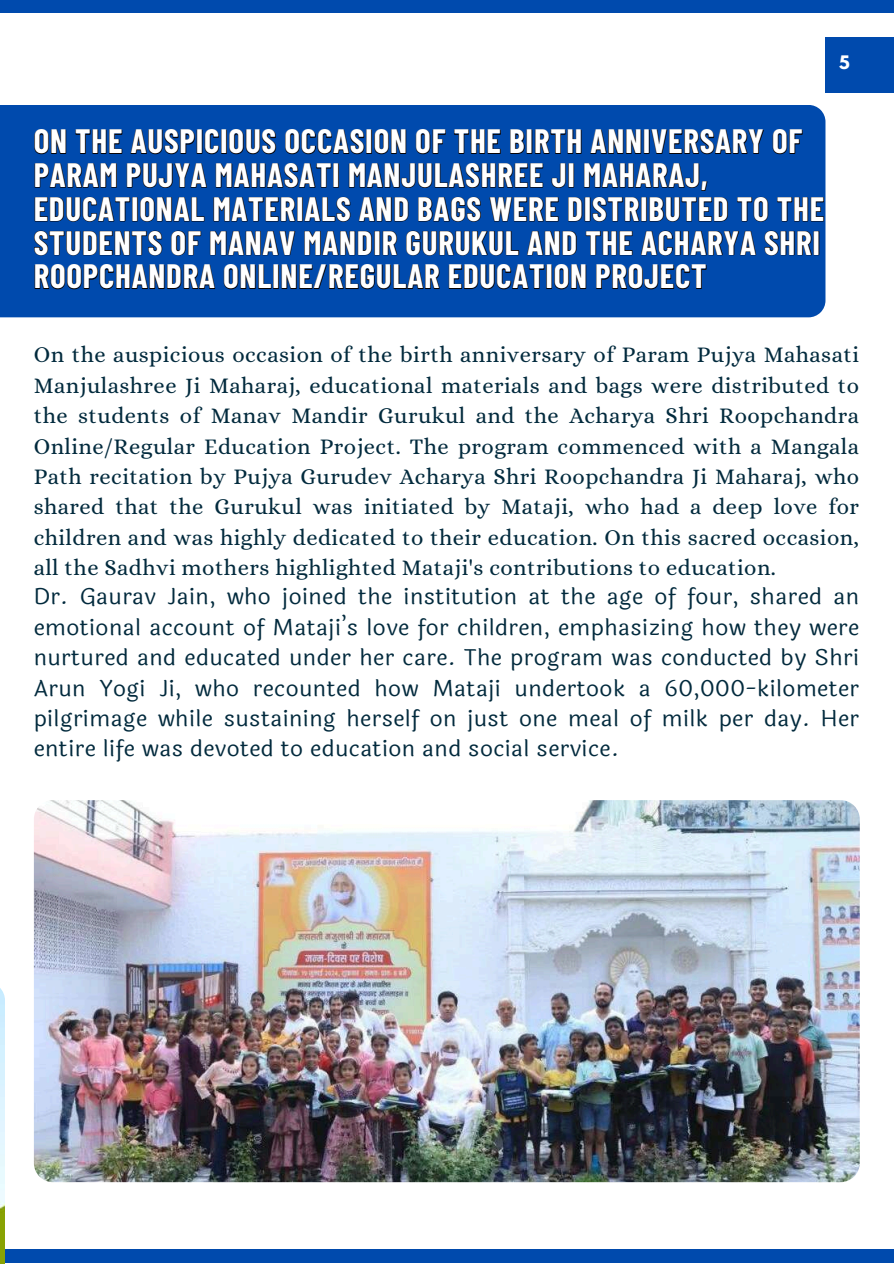
<style>
.page{position:relative;width:894px;height:1264px;background:#fff}
.page>*{position:absolute;margin:0;border:0;box-sizing:border-box;transform-origin:0 0}
.t1{font:700 33px/33.8px "Barlow Condensed";letter-spacing:.025em;color:#fff}
.t2{font:22.5px/30.3px "Alice";letter-spacing:.02em;color:#022a3d;text-align:justify}
.t3{font:22.5px/30.3px "Laila";letter-spacing:.02em;color:#022a3d;text-align:justify}
.t4{font:700 16.5px "League Spartan";color:#fff}
</style>
<div class="page">
<div style="left:0;top:0;width:893px;height:12px;background:#004aad"></div>
<div style="left:0;top:1249px;width:893px;height:14px;background:#004aad"></div>
<div style="left:825px;top:37px;width:68px;height:55px;background:#004aad"></div>
<img style="left:0;top:988px;width:5px;height:275px">
<div style="left:0;top:105px;width:825px;height:212px;background:#004aad"></div>
<svg style="left:33px;top:119px;width:791px;height:181px"></svg>
<img style="left:34px;top:800px;width:825px;height:382px">
<p class="t4" style="left:838px;top:54px;width:12px">5</p>
<p class="t1" style="left:34px;top:123px;width:791px">ON THE AUSPICIOUS OCCASION OF THE BIRTH ANNIVERSARY OF PARAM PUJYA MAHASATI MANJULASHREE JI MAHARAJ, EDUCATIONAL MATERIALS AND BAGS WERE DISTRIBUTED TO THE STUDENTS OF MANAV MANDIR GURUKUL AND THE ACHARYA SHRI ROOPCHANDRA ONLINE/REGULAR EDUCATION PROJECT</p>
<p class="t2" style="left:34px;top:339px;width:826px">On the auspicious occasion of the birth anniversary of Param Pujya Mahasati Manjulashree Ji Maharaj, educational materials and bags were distributed to the students of Manav Mandir Gurukul and the Acharya Shri Roopchandra Online/Regular Education Project. The program commenced with a Mangala Path recitation by Pujya Gurudev Acharya Shri Roopchandra Ji Maharaj, who shared that the Gurukul was initiated by Mataji, who had a deep love for children and was highly dedicated to their education. On this sacred occasion, all the Sadhvi mothers highlighted Mataji's contributions to education.</p>
<p class="t3" style="left:34px;top:582px;width:826px">Dr. Gaurav Jain, who joined the institution at the age of four, shared an emotional account of Mataji’s love for children, emphasizing how they were nurtured and educated under her care. The program was conducted by Shri Arun Yogi Ji, who recounted how Mataji undertook a 60,000-kilometer pilgrimage while sustaining herself on just one meal of milk per day. Her entire life was devoted to education and social service.</p>
</div>
